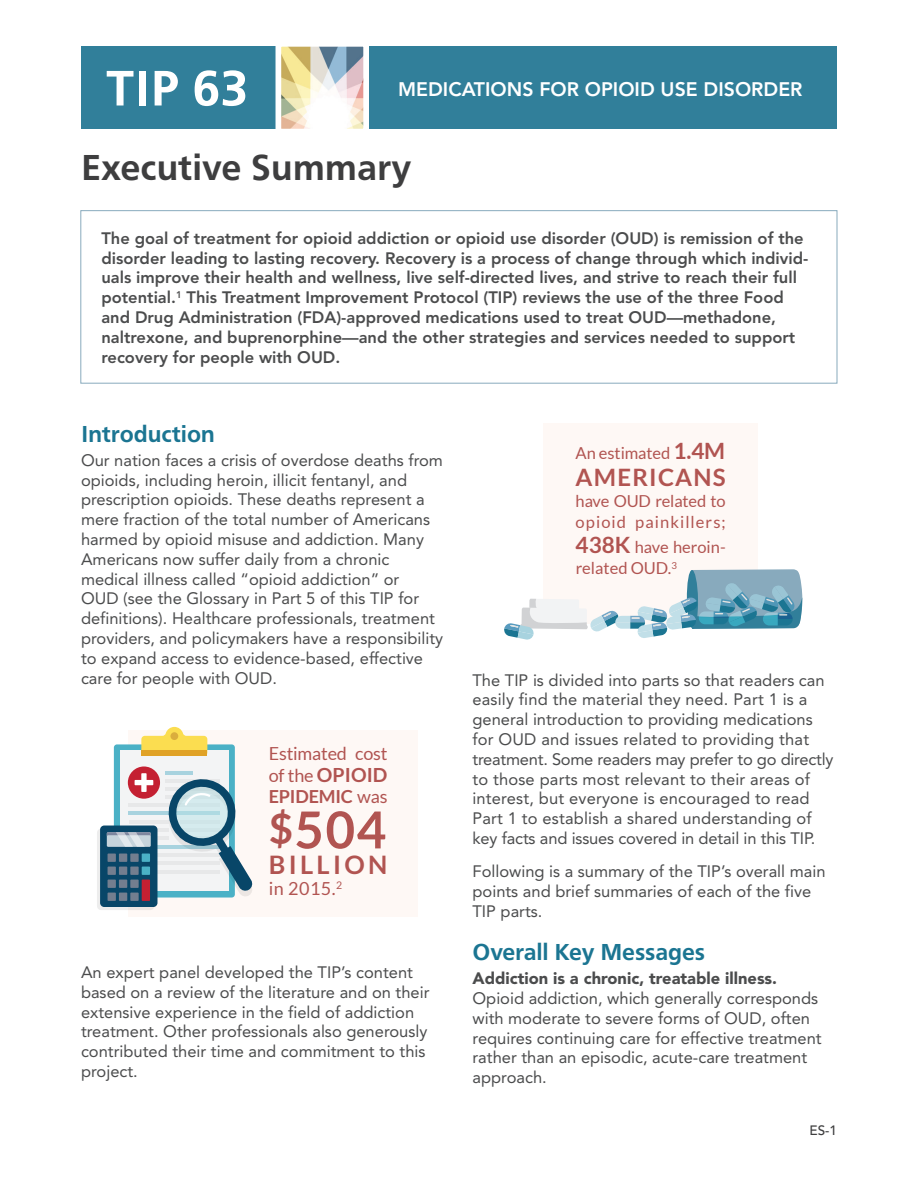
<style>
.page{position:relative;width:918px;height:1188px;background:#fff}
.page>*{position:absolute;margin:0;border:0;box-sizing:border-box;transform-origin:0 0}
.t1{font:700 51.9px "Carto Gothic Pro";color:#fff}
.t2{font:700 51px "Lato";color:#b15451}
.t3{font:700 37.5px "Carto Gothic Pro";color:#3e3e3f}
.t4{font:700 25.5px "Lato";letter-spacing:.13em;color:#b15451}
.t5{font:700 24px "Carto Gothic Pro";letter-spacing:-.005em;color:#1b7592}
.t6{font:700 24px "Lato";letter-spacing:.05em;color:#b15451}
.t7{font:800 19.5px "Avenir LT Std";color:#fff}
.t8{font:700 19.5px "Lato";letter-spacing:.005em;color:#b15451}
.t9{font:18px "Lato";letter-spacing:-.01em;color:#b15451}
.t10{font:700 18px "Lato";letter-spacing:-.01em;color:#b15451}
.t11{font:16.5px/19.8px "Avenir LT Std";color:#4b4c4d}
.t12{font:800 16.5px/19.8px "Avenir LT Std";color:#4b4c4d}
.t13{font:16.5px "Lato";color:#b15451}
.t14{font:900 16.5px "Avenir LT Std";color:#4b4c4d}
.t15{font:16.5px/21px "Lato";letter-spacing:.065em;color:#b15451}
.t16{font:500 13.5px "Avenir LT Std";color:#3e3e3f}
.s1{font-weight:400;font-size:18px}
.s2{font-weight:400}
.s3{font-size:42px}
.s4{font-weight:700;font-size:22.5px}
</style>
<div class="page">
<div style="left:81px;top:47px;width:756px;height:82px;background:#317f9a"></div>
<svg style="left:273px;top:46px;width:99px;height:83px;background:#d6d7c9"></svg>
<div style="left:128px;top:730px;width:290px;height:186px;background:#fef8f5"></div>
<div style="left:544px;top:423px;width:214px;height:201px;background:#fef8f5"></div>
<div style="left:80px;top:210px;width:757px;height:174px;border:1px solid #88aabd"></div>
<div style="left:114px;top:744px;width:121px;height:154px;background:#4bb1c6;border-radius:3px"></div>
<div style="left:120px;top:751px;width:109px;height:140px;background:#f3f4f5"></div>
<svg style="left:141px;top:727px;width:66px;height:24px"></svg>
<div style="left:170px;top:732px;width:8px;height:8px;background:#daad3d;border-radius:50%"></div>
<div style="left:141px;top:751px;width:66px;height:5px;background:#e0a226"></div>
<hr style="left:166px;top:771px;width:27px;height:3px;background:#a8d3df">
<hr style="left:129px;top:803px;width:91px;height:4px;background:#e7e8e9">
<hr style="left:129px;top:812px;width:91px;height:3px;background:#a8d3df">
<hr style="left:129px;top:845px;width:91px;height:3px;background:#a8d3df">
<hr style="left:129px;top:853px;width:91px;height:4px;background:#e7e8e9">
<hr style="left:129px;top:862px;width:91px;height:3px;background:#e7e8e9">
<hr style="left:129px;top:870px;width:91px;height:3px;background:#e7e8e9">
<hr style="left:129px;top:820px;width:39px;height:3px;background:#e7e8e9">
<hr style="left:129px;top:828px;width:39px;height:4px;background:#e7e8e9">
<hr style="left:129px;top:837px;width:39px;height:3px;background:#e7e8e9">
<div style="left:128px;top:766px;width:32px;height:33px;background:#c42032;border-radius:50%"></div>
<svg style="left:135px;top:773px;width:18px;height:19px"></svg>
<div style="left:97px;top:829px;width:57px;height:81px;background:#ededed;border-radius:4px"></div>
<div style="left:100px;top:826px;width:57px;height:81px;background:#084668;border-radius:4px"></div>
<div style="left:108px;top:867px;width:8px;height:8px;background:#737e8f"></div>
<div style="left:119px;top:867px;width:8px;height:8px;background:#737e8f"></div>
<div style="left:130px;top:867px;width:9px;height:8px;background:#737e8f"></div>
<div style="left:108px;top:880px;width:8px;height:8px;background:#737e8f"></div>
<div style="left:119px;top:880px;width:8px;height:8px;background:#737e8f"></div>
<div style="left:130px;top:880px;width:9px;height:8px;background:#737e8f"></div>
<div style="left:108px;top:854px;width:8px;height:8px;background:#737e8f"></div>
<div style="left:119px;top:854px;width:8px;height:8px;background:#737e8f"></div>
<div style="left:130px;top:854px;width:9px;height:8px;background:#737e8f"></div>
<div style="left:108px;top:893px;width:8px;height:8px;background:#737e8f"></div>
<div style="left:119px;top:893px;width:8px;height:8px;background:#737e8f"></div>
<div style="left:130px;top:893px;width:9px;height:8px;background:#737e8f"></div>
<div style="left:142px;top:867px;width:8px;height:8px;background:#4bb1c6"></div>
<div style="left:142px;top:854px;width:8px;height:8px;background:#4bb1c6"></div>
<div style="left:142px;top:880px;width:8px;height:21px;background:#c42032"></div>
<svg style="left:107px;top:832px;width:44px;height:15px"></svg>
<svg style="left:164px;top:774px;width:88px;height:122px"></svg>
<svg style="left:504px;top:569px;width:298px;height:71px"></svg>
<h1 class="t1" style="left:106px;top:58px;width:143px">TIP 63</h1>
<p class="t7" style="left:398px;top:78px;width:406px">MEDICATIONS FOR OPIOID USE DISORDER</p>
<h1 class="t3" style="left:81px;top:146px;width:332px">Executive Summary</h1>
<p class="t12" style="left:101px;top:228px;width:708px">The goal of treatment for opioid addiction or opioid use disorder (OUD) is remission of the disorder leading to lasting recovery. Recovery is a process of change through which individ&shy;uals improve their health and wellness, live self-directed lives, and strive to reach their full potential.<sup>1</sup> This Treatment Improvement Protocol (TIP) reviews the use of the three Food and Drug Administration (FDA)-approved medications used to treat OUD—methadone, naltrexone, and buprenorphine—and the other strategies and services needed to support recovery for people with OUD.</p>
<h2 class="t5" style="left:81px;top:420px;width:136px">Introduction</h2>
<p class="t11" style="left:81px;top:450px;width:364px">Our nation faces a crisis of overdose deaths from opioids, including heroin, illicit fentanyl, and prescription opioids. These deaths represent a mere fraction of the total number of Americans harmed by opioid misuse and addiction. Many Americans now suffer daily from a chronic medical illness called “opioid addiction” or<br>OUD (see the Glossary in Part 5 of this TIP for definitions). Healthcare professionals, treatment providers, and policymakers have a responsibility to expand access to evidence-based, effective care for people with OUD.</p>
<p class="t9" style="left:269px;top:743px;width:120px">Estimated cost</p>
<p class="t8" style="left:269px;top:764px;width:120px"><span class="s1">of the</span> OPIOID</p>
<p class="t10" style="left:269px;top:787px;width:120px">EPIDEMIC <span class="s2">was</span></p>
<h2 class="t2" style="left:269px;top:801px;width:119px"><span class="s3">$</span>504</h2>
<h2 class="t4" style="left:269px;top:850px;width:120px">BILLION</h2>
<p class="t9" style="left:269px;top:878px;width:75px">in 2015.<sup>2</sup></p>
<p class="t11" style="left:81px;top:963px;width:350px">An expert panel developed the TIP’s content based on a review of the literature and on their extensive experience in the field of addiction treatment. Other professionals also generously contributed their time and commitment to this project.</p>
<p class="t13" style="left:576px;top:443px;width:151px">An estimated <span class="s4">1.4M</span></p>
<p class="t6" style="left:576px;top:463px;width:152px">AMERICANS</p>
<p class="t15" style="left:576px;top:490px;width:152px">have OUD related to opioid painkillers;</p>
<p class="t13" style="left:576px;top:538px;width:152px"><span class="s4">438K</span> have heroin-</p>
<p class="t13" style="left:576px;top:559px;width:103px">related OUD.<sup>3</sup></p>
<p class="t11" style="left:472px;top:670px;width:362px">The TIP is divided into parts so that readers can easily find the material they need. Part 1 is a general introduction to providing medications for OUD and issues related to providing that treatment. Some readers may prefer to go directly to those parts most relevant to their areas of interest, but everyone is encouraged to read Part 1 to establish a shared understanding of key facts and issues covered in detail in this TIP.</p>
<p class="t11" style="left:472px;top:862px;width:355px">Following is a summary of the TIP’s overall main points and brief summaries of each of the five<br>TIP parts.</p>
<h2 class="t5" style="left:472px;top:938px;width:234px">Overall Key Messages</h2>
<p class="t14" style="left:472px;top:969px;width:306px">Addiction is a chronic, treatable illness.</p>
<p class="t11" style="left:472px;top:989px;width:351px">Opioid addiction, which generally corresponds with moderate to severe forms of OUD, often requires continuing care for effective treatment rather than an episodic, acute-care treatment approach.</p>
<p class="t16" style="left:809px;top:1122px;width:29px">ES-1</p>
</div>
